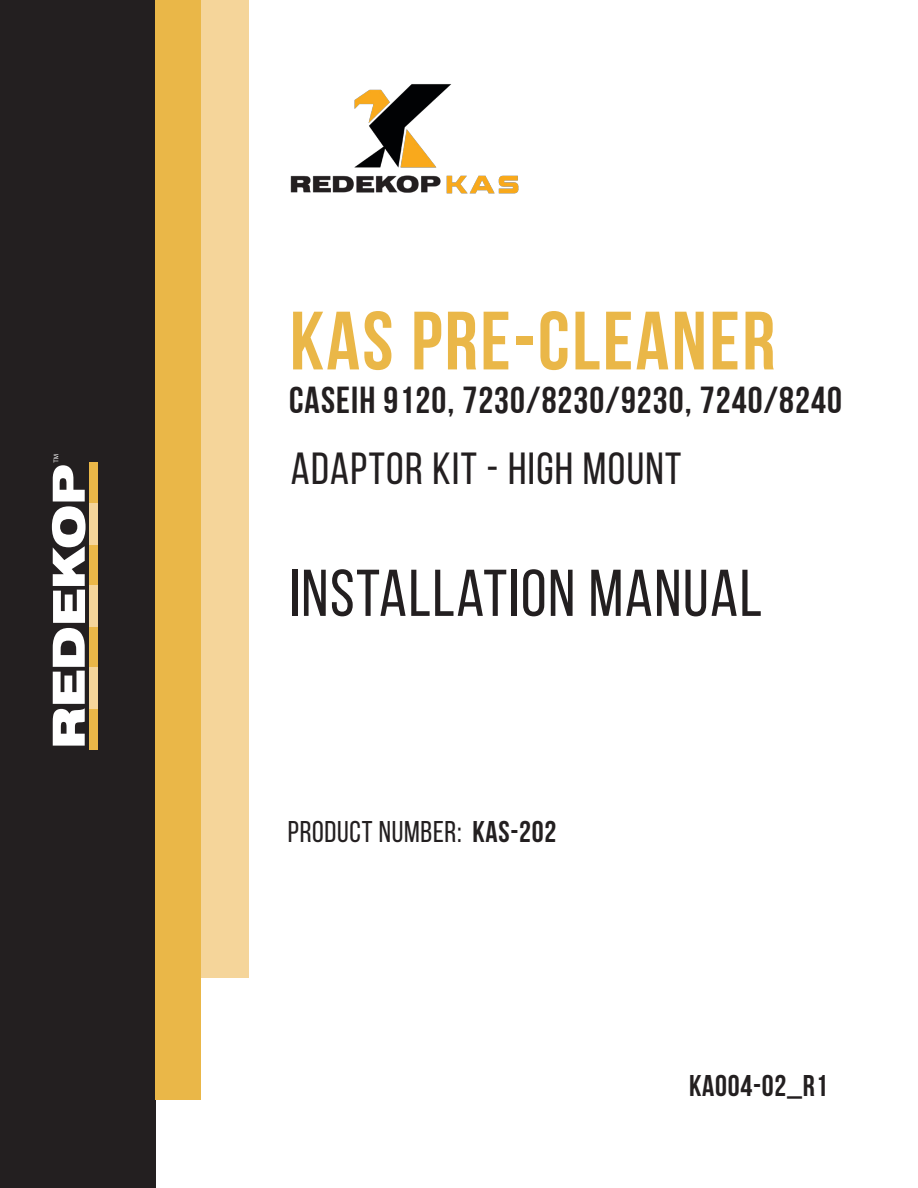
<style>
.page{position:relative;width:918px;height:1188px;background:#fff}
.page>*{position:absolute;margin:0;border:0;box-sizing:border-box;transform-origin:0 0}
.t1{font:82.5px "Bebas Neue Cyrillic";letter-spacing:.03em;color:#eab748}
.t2{font:66px "Bebas Neue";letter-spacing:.025em;color:#231f20}
.t3{font:45px "Bebas Neue";letter-spacing:.03em;color:#231f20}
.t4{font:37.5px "Bebas Neue Cyrillic";letter-spacing:.03em;color:#231f20}
.t5{font:30px "Bebas Neue";letter-spacing:.025em;color:#231f20}
.t6{font:700 30px "Bebas Neue";letter-spacing:.025em;color:#231f20}
.s1{font-weight:700}
</style>
<div class="page">
<div style="left:0;top:0;width:155px;height:1188px;background:#231f20"></div>
<div style="left:155px;top:0;width:46px;height:1100px;background:#eab748"></div>
<div style="left:201px;top:0;width:47px;height:978px;background:#f5d59a"></div>
<svg style="left:52px;top:454px;width:34px;height:292px"></svg>
<div style="left:89px;top:462px;width:8px;height:288px;background:#eab748"></div>
<div style="left:89px;top:668px;width:8px;height:41px;background:#f5d59a"></div>
<div style="left:89px;top:586px;width:8px;height:41px;background:#f5d59a"></div>
<div style="left:89px;top:503px;width:8px;height:42px;background:#f5d59a"></div>
<img style="left:290px;top:84px;width:229px;height:110px">
<p class="t1" style="left:290px;top:295px;width:487px">KAS PRE-CLEANER</p>
<p class="t4" style="left:289px;top:380px;width:554px">CASEIH 9120, 7230/8230/9230, 7240/8240</p>
<p class="t3" style="left:291px;top:445px;width:392px">ADAPTOR KIT - HIGH MOUNT</p>
<p class="t2" style="left:289px;top:557px;width:474px">INSTALLATION MANUAL</p>
<p class="t5" style="left:288px;top:815px;width:270px">PRODUCT NUMBER: <span class="s1">KAS-202</span></p>
<p class="t6" style="left:689px;top:1069px;width:140px">KA004-02_R1</p>
</div>
